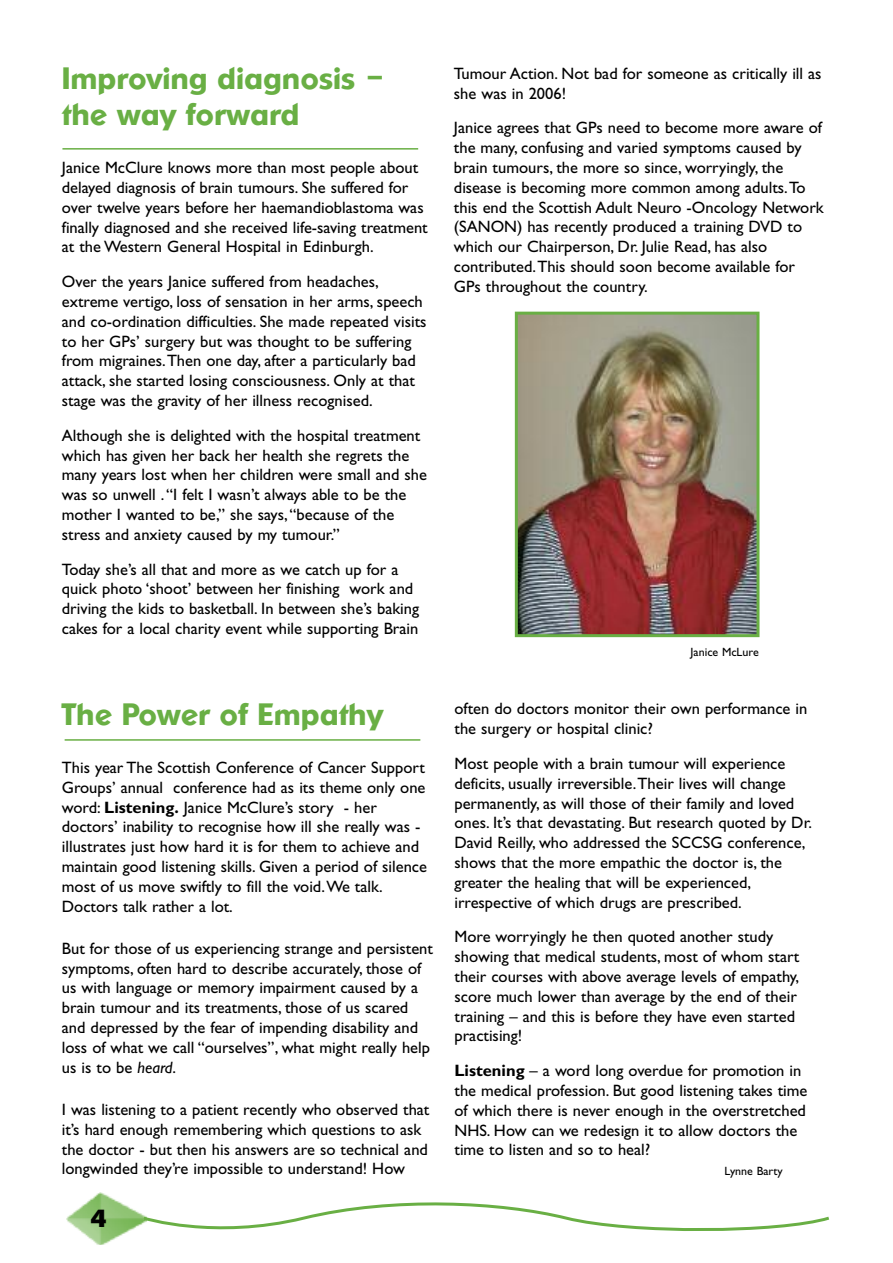
<style>
.page{position:relative;width:893px;height:1263px;background:#fff}
.page>*{position:absolute;margin:0;border:0;box-sizing:border-box;transform-origin:0 0}
.t1{font:600 30px/36px "Ornitons";color:#69af44}
.t2{font:700 24px "Ornitons";color:#000}
.t3{font:16.5px/19.8px "Gill Sans";color:#000}
.t4{font:12px "Gill Sans";color:#000}
.s1{font-weight:700}
.s2{font-style:italic}
</style>
<div class="page">
<hr style="left:62px;top:148px;width:356px;height:2px;background:#69af44">
<img style="left:66px;top:1192px;width:75px;height:53px">
<svg style="left:141px;top:1202px;width:689px;height:29px"></svg>
<img style="left:519px;top:316px;width:236px;height:317px">
<div style="left:515px;top:312px;width:244px;height:325px;border:3px solid #69af44"></div>
<hr style="left:65px;top:739px;width:355px;height:2px;background:#69af44">
<h1 class="t1" style="left:62px;top:61px;width:325px">Improving diagnosis – the way forward</h1>
<p class="t3" style="left:62px;top:159px;width:367px">Janice McClure knows more than most people about delayed diagnosis of brain tumours. She suffered for over twelve years before her haemandioblastoma was finally diagnosed and she received life-saving treatment at the Western General Hospital in Edinburgh.</p>
<p class="t3" style="left:62px;top:273px;width:366px">Over the years Janice suffered from headaches, extreme vertigo, loss of sensation in her arms, speech and co-ordination difficulties. She made repeated visits to her GPs’ surgery but was thought to be suffering from migraines.Then one day, after a particularly bad attack, she started losing consciousness. Only at that stage was the gravity of her illness recognised.</p>
<p class="t3" style="left:62px;top:427px;width:367px">Although she is delighted with the hospital treatment which has given her back her health she regrets the many years lost when her children were small and she was so unwell .“I felt I wasn’t always able to be the mother I wanted to be,” she says,“because of the stress and anxiety caused by my tumour.”</p>
<p class="t3" style="left:62px;top:561px;width:359px">Today she’s all that and more as we catch up for a quick photo ‘shoot’ between her finishing work and driving the kids to basketball. In between she’s baking cakes for a local charity event while supporting Brain</p>
<h1 class="t1" style="left:62px;top:696px;width:323px">The Power of Empathy</h1>
<p class="t3" style="left:62px;top:759px;width:367px">This year The Scottish Conference of Cancer Support Groups’ annual conference had as its theme only one word: <span class="s1">Listening.</span> Janice McClure’s story - her doctors’ inability to recognise how ill she really was - illustrates just how hard it is for them to achieve and maintain good listening skills. Given a period of silence most of us move swiftly to fill the void.We talk.<br>Doctors talk rather a lot.</p>
<p class="t3" style="left:62px;top:940px;width:373px">But for those of us experiencing strange and persistent symptoms, often hard to describe accurately, those of us with language or memory impairment caused by a brain tumour and its treatments, those of us scared and depressed by the fear of impending disability and loss of what we call “ourselves”, what might really help us is to be <span class="s2">heard</span>.</p>
<p class="t3" style="left:62px;top:1101px;width:369px">I was listening to a patient recently who observed that it’s hard enough remembering which questions to ask the doctor - but then his answers are so technical and longwinded they’re impossible to understand! How</p>
<h2 class="t2" style="left:91px;top:1205px;width:18px">4</h2>
<p class="t3" style="left:454px;top:65px;width:369px">Tumour Action. Not bad for someone as critically ill as she was in 2006!</p>
<p class="t3" style="left:454px;top:119px;width:371px">Janice agrees that GPs need to become more aware of the many, confusing and varied symptoms caused by brain tumours, the more so since, worryingly, the disease is becoming more common among adults.To this end the Scottish Adult Neuro -Oncology Network (SANON) has recently produced a training DVD to which our Chairperson, Dr. Julie Read, has also contributed.This should soon become available for GPs throughout the country.</p>
<p class="t4" style="left:691px;top:648px;width:70px">Janice McLure</p>
<p class="t3" style="left:454px;top:700px;width:354px">often do doctors monitor their own performance in the surgery or hospital clinic?</p>
<p class="t3" style="left:454px;top:755px;width:359px">Most people with a brain tumour will experience deficits, usually irreversible.Their lives will change permanently, as will those of their family and loved ones. It’s that devastating. But research quoted by Dr.<br>David Reilly, who addressed the SCCSG conference, shows that the more empathic the doctor is, the greater the healing that will be experienced, irrespective of which drugs are prescribed.</p>
<p class="t3" style="left:454px;top:928px;width:346px">More worryingly he then quoted another study showing that medical students, most of whom start their courses with above average levels of empathy, score much lower than average by the end of their training – and this is before they have even started practising!</p>
<p class="t3" style="left:454px;top:1062px;width:355px"><span class="s1">Listening</span> – a word long overdue for promotion in the medical profession. But good listening takes time of which there is never enough in the overstretched NHS. How can we redesign it to allow doctors the time to listen and so to heal?</p>
<p class="t4" style="left:724px;top:1167px;width:60px">Lynne Barty</p>
</div>
